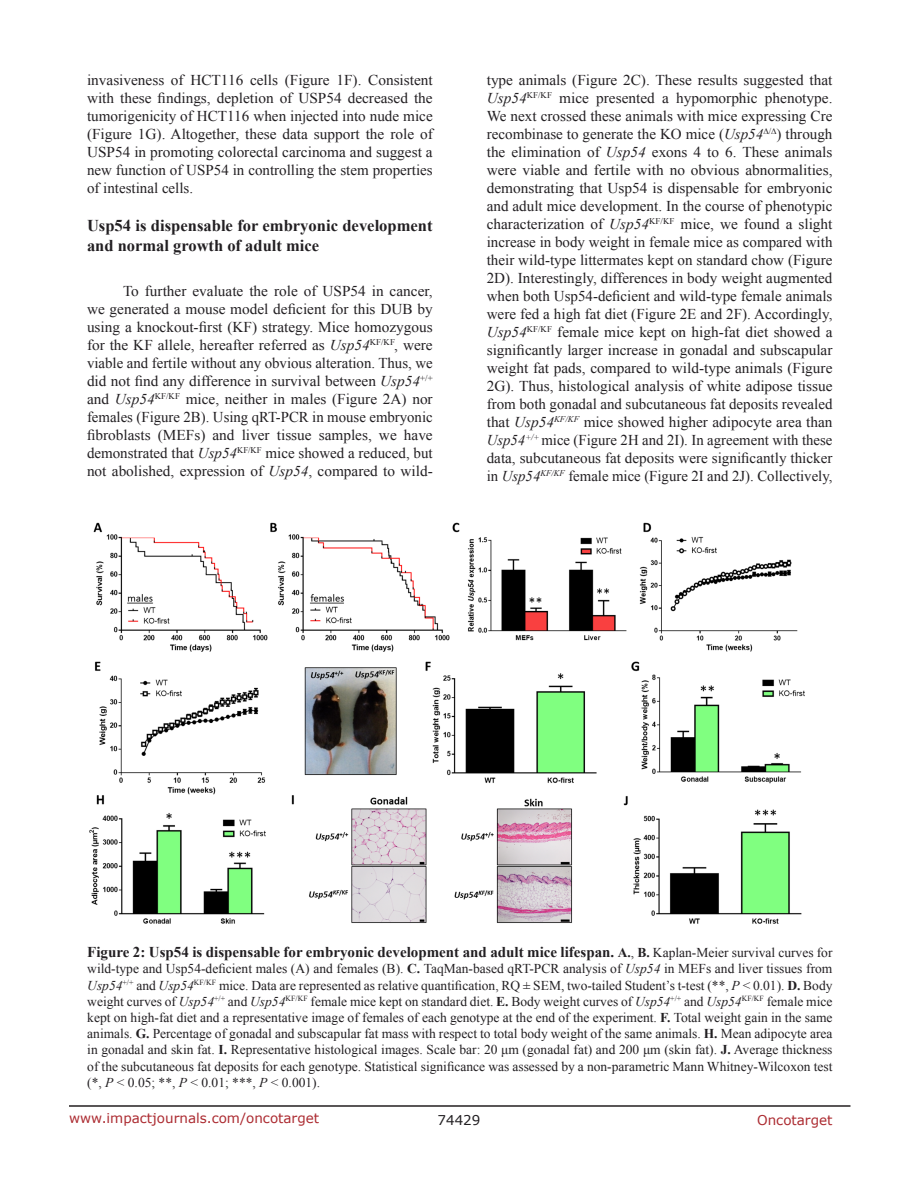
<style>
.page{position:relative;width:918px;height:1188px;background:#fff}
.page>*{position:absolute;margin:0;border:0;box-sizing:border-box;transform-origin:0 0}
.SubHeading{font:700 16.5px/19.8px "Times New Roman";color:#221f22}
.BodyText{font:15px/18px "Times New Roman";color:#221f22;text-align:justify}
.FigureText{font:700 15px "Times New Roman";color:#221f22}
.FigureText-2{font:13.5px/16.2px "Times New Roman";color:#221f22;text-align:justify}
.t1{font:13.5px "Verdana";color:#ac2b31}
.t2{font:13.5px "Verdana";color:#221f22}
.s1{font-style:italic}
.s2{font-size:13.5px}
.s3{font-weight:400;font-size:13.5px}
.s4{font-weight:700}
</style>
<div class="page">
<hr style="left:69px;top:1105px;width:781px;height:2px;background:#231f20">
<img style="left:89px;top:522px;width:716px;height:402px">
<p class="BodyText" style="left:87px;top:71px;width:347px">invasiveness of HCT116 cells (Figure 1F). Consistent with these findings, depletion of USP54 decreased the tumorigenicity of HCT116 when injected into nude mice (Figure 1G). Altogether, these data support the role of USP54 in promoting colorectal carcinoma and suggest a new function of USP54 in controlling the stem properties of intestinal cells.</p>
<p class="SubHeading" style="left:87px;top:215px;width:347px">Usp54 is dispensable for embryonic development and normal growth of adult mice</p>
<p class="BodyText" style="left:87px;top:282px;width:347px;text-indent:36px">To further evaluate the role of USP54 in cancer, we generated a mouse model deficient for this DUB by using a knockout-first (KF) strategy. Mice homozygous for the KF allele, hereafter referred as <span class="s1">Usp54</span><sup>KF/KF</sup>, were viable and fertile without any obvious alteration. Thus, we did not find any difference in survival between <span class="s1">Usp54</span><sup>+/+ </sup>and <span class="s1">Usp54</span><sup>KF/KF</sup> mice, neither in males (Figure 2A) nor females (Figure 2B). Using qRT-PCR in mouse embryonic fibroblasts (MEFs) and liver tissue samples, we have demonstrated that <span class="s1">Usp54</span><sup>KF/KF</sup> mice showed a reduced, but not abolished, expression of <span class="s1">Usp54</span>, compared to wild-</p>
<p class="BodyText" style="left:487px;top:71px;width:347px">type animals (Figure 2C). These results suggested that <span class="s1">Usp54</span><sup>KF/KF</sup> mice presented a hypomorphic phenotype.<br>We next crossed these animals with mice expressing Cre recombinase to generate the KO mice (<span class="s1">Usp54</span><sup>∆/∆</sup>) through the elimination of <span class="s1">Usp54</span> exons 4 to 6. These animals were viable and fertile with no obvious abnormalities, demonstrating that Usp54 is dispensable for embryonic and adult mice development. In the course of phenotypic characterization of <span class="s1">Usp54</span><sup>KF/KF</sup> mice, we found a slight increase in body weight in female mice as compared with their wild-type littermates kept on standard chow (Figure 2D). Interestingly, differences in body weight augmented when both Usp54-deficient and wild-type female animals were fed a high fat diet (Figure 2E and 2F). Accordingly, <span class="s1">Usp54</span><sup>KF/KF</sup> female mice kept on high-fat diet showed a significantly larger increase in gonadal and subscapular weight fat pads, compared to wild-type animals (Figure 2G). Thus, histological analysis of white adipose tissue from both gonadal and subcutaneous fat deposits revealed that <span class="s1">Usp54</span><sup>KF/KF</sup> mice showed higher adipocyte area than <span class="s1">Usp54</span><sup>+/+</sup> mice (Figure 2H and 2I). In agreement with these data, subcutaneous fat deposits were significantly thicker in <span class="s1">Usp54</span><sup>KF/KF</sup> female mice (Figure 2I and 2J). Collectively,</p>
<p class="FigureText" style="left:87px;top:942px;width:747px">Figure 2: Usp54 is dispensable for embryonic development and adult mice lifespan. <span class="s2">A.</span><span class="s3">,</span> <span class="s2">B.</span> <span class="s3">Kaplan-Meier survival curves for</span></p>
<p class="FigureText-2" style="left:87px;top:961px;width:747px">wild-type and Usp54-deficient males (A) and females (B). <span class="s4">C.</span> TaqMan-based qRT-PCR analysis of <span class="s1">Usp54</span> in MEFs and liver tissues from <span class="s1">Usp54</span><sup>+/+</sup> and <span class="s1">Usp54</span><sup>KF/KF</sup> mice. Data are represented as relative quantification, RQ ± SEM, two-tailed Student’s t-test (**, <span class="s1">P</span> &lt; 0.01). <span class="s4">D.</span> Body weight curves of <span class="s1">Usp54</span><sup>+/+</sup> and <span class="s1">Usp54</span><sup>KF/KF</sup> female mice kept on standard diet. <span class="s4">E.</span> Body weight curves of <span class="s1">Usp54</span><sup>+/+</sup> and <span class="s1">Usp54</span><sup>KF/KF</sup> female mice kept on high-fat diet and a representative image of females of each genotype at the end of the experiment. <span class="s4">F.</span> Total weight gain in the same animals. <span class="s4">G.</span> Percentage of gonadal and subscapular fat mass with respect to total body weight of the same animals. <span class="s4">H.</span> Mean adipocyte area in gonadal and skin fat. <span class="s4">I.</span> Representative histological images. Scale bar: 20 μm (gonadal fat) and 200 μm (skin fat). <span class="s4">J.</span> Average thickness of the subcutaneous fat deposits for each genotype. Statistical significance was assessed by a non-parametric Mann Whitney-Wilcoxon test (*, <span class="s1">P</span> &lt; 0.05; **, <span class="s1">P</span> &lt; 0.01; ***, <span class="s1">P</span> &lt; 0.001).</p>
<p class="t1" style="left:69px;top:1109px;width:252px">www.impactjournals.com/oncotarget</p>
<p class="t2" style="left:438px;top:1111px;width:44px">74429</p>
<p class="t1" style="left:757px;top:1111px;width:77px">Oncotarget</p>
</div>
